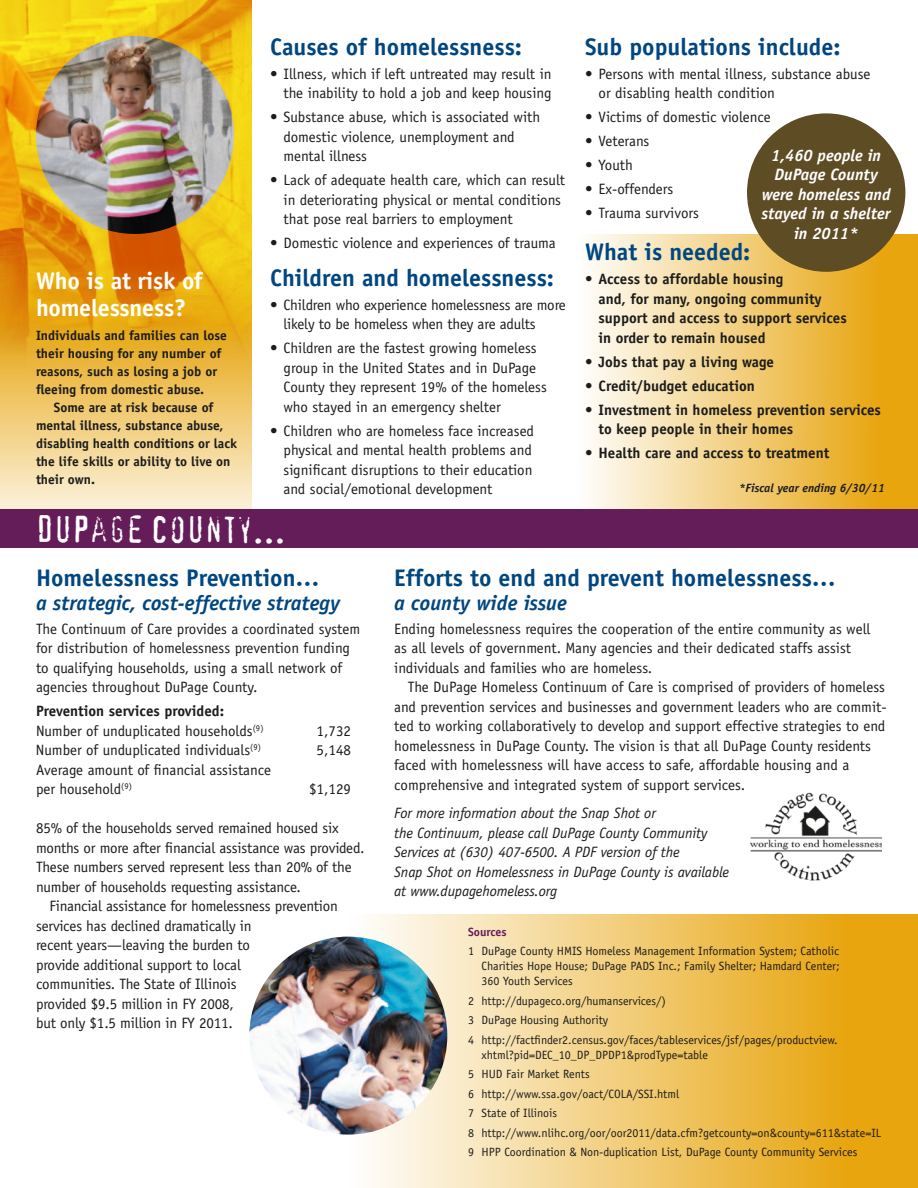
<style>
.page{position:relative;width:918px;height:1188px;background:#fff}
.page>*{position:absolute;margin:0;border:0;box-sizing:border-box;transform-origin:0 0}
.t1{font:36px "Confidential";color:#fff}
.t2{font:700 24px "Officina Sans";color:#004680}
.t3{font:700 24px/27px "Officina Sans";letter-spacing:-.01em;color:#fff}
.t4{font:italic 700 21px "Officina Sans";color:#004680}
.t5{font:italic 700 16.5px/19.5px "Officina Sans";color:#fff;text-align:center}
.t6{font:15px/19.5px "Officina Sans";color:#1c1c1a}
.t7{font:700 15px/19.5px "Officina Sans";color:#1c1c1a}
.t8{font:italic 15px/19.5px "Officina Sans";letter-spacing:-.01em;color:#1c1c1a}
.t9{font:700 13.5px/18px "Officina Sans";color:#1c1c1a}
.t10{font:12px/19.5px "Officina Sans";color:#1c1c1a}
.t11{font:italic 700 12px "Officina Sans";color:#1c1c1a}
.t12{font:700 12px "Officina Sans";color:#651d5a}
.s1{font-weight:400}
.s2{font-weight:700}
</style>
<div class="page">
<div style="left:349px;top:914px;width:569px;height:274px;background:linear-gradient(to right,#fefdfc,#e69b00)"></div>
<div style="left:576px;top:234px;width:342px;height:282px;background:linear-gradient(to right,#fefefd,#e69d00)"></div>
<svg style="left:0;top:0;width:252px;height:509px;background:#edba3f"></svg>
<img style="left:249px;top:937px;width:198px;height:198px;border-radius:99px">
<img style="left:36px;top:36px;width:198px;height:198px;border-radius:99px">
<div style="left:747px;top:113px;width:158px;height:159px;background:#5e4c25;border-radius:50%"></div>
<div style="left:0;top:509px;width:918px;height:39px;background:#651d5a"></div>
<img style="left:750px;top:792px;width:132px;height:89px">
<h2 class="t3" style="left:36px;top:267px;width:168px">Who is at risk of homelessness?</h2>
<p class="t9" style="left:36px;top:326px;width:192px">Individuals and families can lose their housing for any number of reasons, such as losing a job or fleeing from domestic abuse.</p>
<p class="t9" style="left:36px;top:398px;width:203px;text-indent:18px">Some are at risk because of mental illness, substance abuse, disabling health conditions or lack the life skills or ability to live on their own.</p>
<h2 class="t2" style="left:270px;top:32px;width:253px">Causes of homelessness:</h2>
<p class="t6" style="left:270px;top:64px;width:283px;text-align:right">• Illness, which if left untreated may result in the inability to hold a job and keep housing</p>
<p class="t6" style="left:284px;top:108px;width:258px;text-indent:-14px">• Substance abuse, which is associated with domestic violence, unemployment and mental illness</p>
<p class="t6" style="left:284px;top:171px;width:283px;text-indent:-14px">• Lack of adequate health care, which can result in deteriorating physical or mental conditions that pose real barriers to employment</p>
<p class="t6" style="left:270px;top:234px;width:287px">• Domestic violence and experiences of trauma</p>
<h2 class="t2" style="left:270px;top:263px;width:286px">Children and homelessness:</h2>
<p class="t6" style="left:284px;top:295px;width:284px;text-indent:-14px">• Children who experience homelessness are more likely to be homeless when they are adults</p>
<p class="t6" style="left:284px;top:339px;width:265px;text-indent:-14px">• Children are the fastest growing homeless group in the United States and in DuPage County they represent 19% of the homeless who stayed in an emergency shelter</p>
<p class="t6" style="left:284px;top:421px;width:252px;text-indent:-14px">• Children who are homeless face increased physical and mental health problems and significant disruptions to their education and social/emotional development</p>
<h1 class="t1" style="left:36px;top:515px;width:251px">DUPAGE COUNTY…</h1>
<h2 class="t2" style="left:585px;top:32px;width:257px">Sub populations include:</h2>
<p class="t6" style="left:598px;top:64px;width:274px;text-indent:-14px">• Persons with mental illness, substance abuse or disabling health condition</p>
<p class="t6" style="left:585px;top:108px;width:187px">• Victims of domestic violence</p>
<p class="t6" style="left:585px;top:132px;width:66px">• Veterans</p>
<p class="t6" style="left:585px;top:156px;width:49px">• Youth</p>
<p class="t6" style="left:585px;top:180px;width:90px">• Ex-offenders</p>
<p class="t6" style="left:585px;top:204px;width:116px">• Trauma survivors</p>
<h2 class="t2" style="left:585px;top:237px;width:167px">What is needed:</h2>
<p class="t7" style="left:598px;top:269px;width:250px;text-indent:-14px"><span class="s1">•</span> Access to affordable housing<br>and, for many, ongoing community support and access to support services in order to remain housed</p>
<p class="t7" style="left:585px;top:352px;width:190px"><span class="s1">•</span> Jobs that pay a living wage</p>
<p class="t7" style="left:585px;top:376px;width:171px"><span class="s1">•</span> Credit/budget education</p>
<p class="t7" style="left:598px;top:400px;width:284px;text-indent:-14px"><span class="s1">•</span> Investment in homeless prevention services to keep people in their homes</p>
<p class="t7" style="left:585px;top:443px;width:246px"><span class="s1">•</span> Health care and access to treatment</p>
<p class="t11" style="left:739px;top:481px;width:147px">*Fiscal year ending 6/30/11</p>
<p class="t5" style="left:762px;top:145px;width:130px">1,460 people in<br>DuPage County were homeless and stayed in a shelter in 2011*</p>
<h2 class="t2" style="left:36px;top:563px;width:285px">Homelessness Prevention…</h2>
<h3 class="t4" style="left:36px;top:590px;width:306px">a strategic, cost-effective strategy</h3>
<p class="t6" style="left:36px;top:619px;width:326px">The Continuum of Care provides a coordinated system for distribution of homelessness prevention funding to qualifying households, using a small network of agencies throughout DuPage County.</p>
<p class="t6" style="left:36px;top:702px;width:229px"><span class="s2">Prevention services provided:<br></span>Number of unduplicated households<sup>(9)</sup></p>
<p class="t6" style="left:317px;top:721px;width:36px">1,732</p>
<p class="t6" style="left:36px;top:741px;width:227px">Number of unduplicated individuals<sup>(9)</sup></p>
<p class="t6" style="left:317px;top:741px;width:36px">5,148</p>
<p class="t6" style="left:36px;top:760px;width:237px">Average amount of financial assistance per household<sup>(9)</sup></p>
<p class="t6" style="left:309px;top:780px;width:43px">$1,129</p>
<p class="t6" style="left:36px;top:819px;width:304px">85% of the households served remained housed six</p>
<p class="t6" style="left:36px;top:838px;width:330px">months or more after financial assistance was provided.</p>
<p class="t6" style="left:36px;top:858px;width:317px">These numbers served represent less than 20% of the</p>
<p class="t6" style="left:36px;top:877px;width:266px">number of households requesting assistance.</p>
<p class="t6" style="left:50px;top:897px;width:290px">Financial assistance for homelessness prevention</p>
<p class="t6" style="left:36px;top:916px;width:217px">services has declined dramatically in</p>
<p class="t6" style="left:36px;top:936px;width:216px">recent years—leaving the burden to</p>
<p class="t6" style="left:36px;top:955px;width:206px">provide additional support to local</p>
<p class="t6" style="left:36px;top:975px;width:202px">communities. The State of Illinois</p>
<p class="t6" style="left:36px;top:994px;width:199px">provided $9.5 million in FY 2008,</p>
<p class="t6" style="left:36px;top:1014px;width:198px">but only $1.5 million in FY 2011.</p>
<h2 class="t2" style="left:394px;top:563px;width:443px">Efforts to end and prevent homelessness…</h2>
<h3 class="t4" style="left:394px;top:590px;width:174px">a county wide issue</h3>
<p class="t6" style="left:394px;top:619px;width:478px">Ending homelessness requires the cooperation of the entire community as well as all levels of government. Many agencies and their dedicated staffs assist individuals and families who are homeless.</p>
<p class="t6" style="left:394px;top:678px;width:494px;text-indent:14px">The DuPage Homeless Continuum of Care is comprised of providers of homeless and prevention services and businesses and government leaders who are commit&shy;ted to working collaboratively to develop and support effective strategies to end homelessness in DuPage County. The vision is that all DuPage County residents faced with homelessness will have access to safe, affordable housing and a comprehensive and integrated system of support services.</p>
<p class="t8" style="left:394px;top:804px;width:337px">For more information about the Snap Shot or<br>the Continuum, please call DuPage County Community Services at (630) 407-6500. A PDF version of the<br>Snap Shot on Homelessness in DuPage County is available at www.dupagehomeless.org</p>
<p class="t12" style="left:468px;top:924px;width:40px">Sources</p>
<p class="t10" style="left:482px;top:944px;width:360px;line-height:15px;text-align:justify;text-indent:-14px">1 DuPage County HMIS Homeless Management Information System; Catholic Charities Hope House; DuPage PADS Inc.; Family Shelter; Hamdard Center; 360 Youth Services</p>
<p class="t10" style="left:468px;top:991px;width:371px">2 http://dupageco.org/humanservices/)<br>3 DuPage Housing Authority<br>4 http://factfinder2.census.gov/faces/tableservices/jsf/pages/productview.</p>
<p class="t10" style="left:468px;top:1045px;width:415px;text-indent:14px">xhtml?pid=DEC_10_DP_DPDP1&amp;prodType=table<br>5 HUD Fair Market Rents<br>6 http://www.ssa.gov/oact/COLA/SSI.html<br>7 State of Illinois<br>8 http://www.nlihc.org/oor/oor2011/data.cfm?getcounty=on&amp;county=611&amp;state=IL 9 HPP Coordination &amp; Non-duplication List, DuPage County Community Services</p>
</div>
